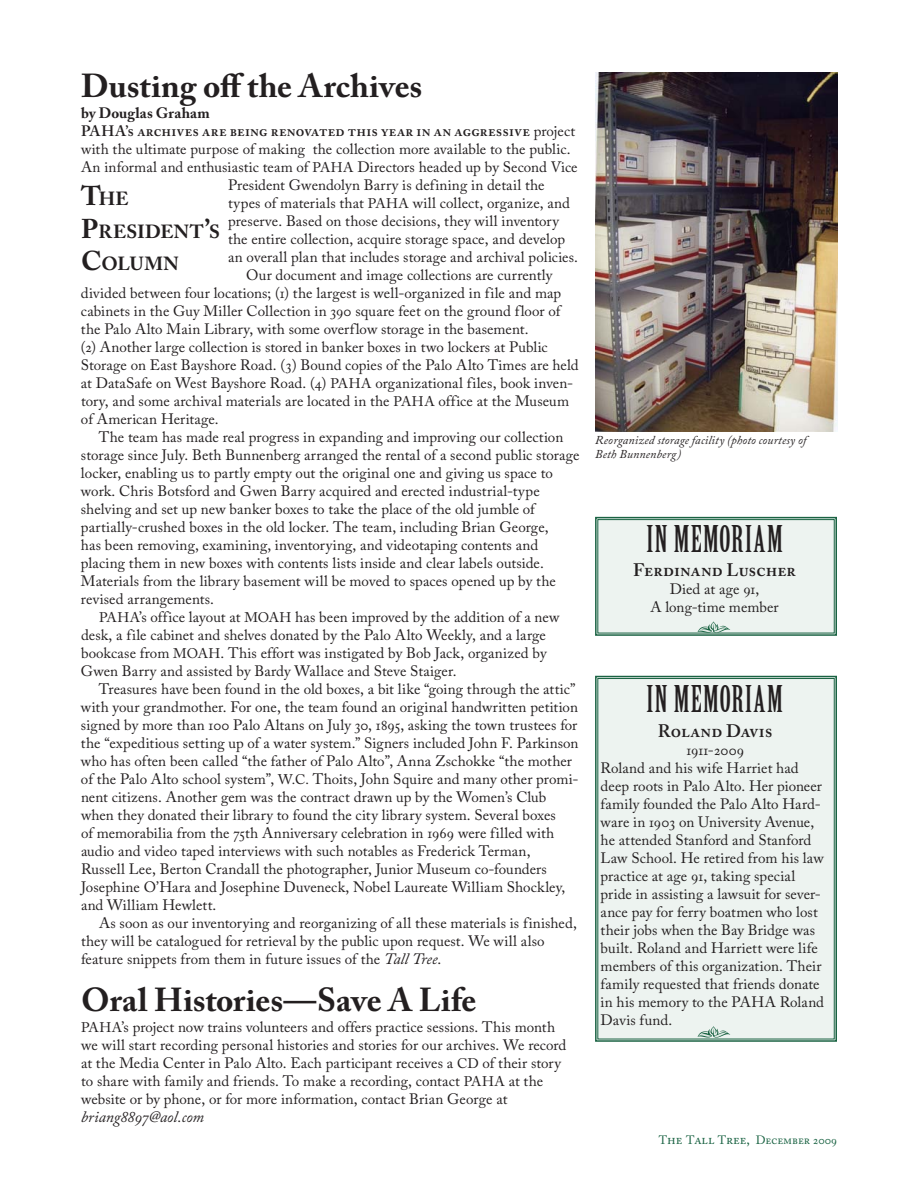
<style>
.page{position:relative;width:918px;height:1188px;background:#fff}
.page>*{position:absolute;margin:0;border:0;box-sizing:border-box;transform-origin:0 0}
.Subhead_A{font:36px "Birch Std";letter-spacing:.04em;color:#231f20}
.Large_Subhead{font:700 33px "Adobe Caslon Pro";color:#231f20}
.t1{font:700 18.9px/32.4px "Adobe Caslon Pro";letter-spacing:.01em;color:#231f20}
.Body_Text{font:600 18px "Adobe Caslon Pro";letter-spacing:.005em;color:#231f20}
.Body_Text-First{font:italic 15.75px "Adobe Caslon Pro";letter-spacing:.005em;color:#231f20}
.Body_Text-2{font:15px/18px "Adobe Caslon Pro";letter-spacing:.005em;color:#231f20}
.Body_Text-First-2{font:15px/18px "Adobe Caslon Pro";letter-spacing:.005em;color:#231f20}
.Body_Text-First-3{font:600 15px "Adobe Caslon Pro";letter-spacing:.02em;color:#231f20}
.Bylines{font:700 15px "Adobe Caslon Pro";letter-spacing:.01em;color:#231f20}
.Captions{font:italic 12px "Adobe Caslon Pro";letter-spacing:.015em;color:#231f20}
.t2{font:12px "Adobe Caslon Pro";color:#1a6343}
.s1{font-weight:400}
.s2{font-size:13.8px}
.s3{font-style:italic;font-size:15.75px}
.s4{font-size:27px}
.s5{font-size:13.5px}
</style>
<div class="page">
<svg style="left:595px;top:516px;width:242px;height:120px;background:#dfe9e5"></svg>
<img style="left:596px;top:72px;width:242px;height:359px">
<div style="left:595px;top:675px;width:242px;height:367px;background:#edf3f0"></div>
<div style="left:598px;top:678px;width:237px;height:361px;border:1px solid #1a6343"></div>
<svg style="left:698px;top:1026px;width:32px;height:12px"></svg>
<p class="Large_Subhead" style="left:81px;top:66px;width:343px">Dusting off the Archives</p>
<p class="Bylines" style="left:81px;top:104px;width:130px">by Douglas Graham</p>
<p class="Body_Text-First-3" style="left:81px;top:122px;width:496px">PAHA’s archives are being renovated this year in an aggressive <span class="s1">project</span></p>
<p class="Body_Text-First-2" style="left:81px;top:139px;width:491px">with the ultimate purpose of making the collection more available to the public.</p>
<p class="Body_Text-First-2" style="left:81px;top:157px;width:498px">An informal and enthusiastic team of <span class="s2">PAHA</span> Directors headed up by Second Vice</p>
<p class="Body_Text-First-2" style="left:228px;top:175px;width:318px">President Gwendolyn Barry is defining in detail the</p>
<p class="Body_Text-First-2" style="left:228px;top:193px;width:343px">types of materials that <span class="s2">PAHA</span> will collect, organize, and</p>
<p class="Body_Text-First-2" style="left:228px;top:211px;width:332px">preserve. Based on those decisions, they will inventory</p>
<p class="Body_Text-First-2" style="left:228px;top:229px;width:339px">the entire collection, acquire storage space, and develop</p>
<p class="Body_Text-First-2" style="left:228px;top:247px;width:351px">an overall plan that includes storage and archival policies.</p>
<p class="Body_Text-2" style="left:81px;top:265px;width:499px;text-indent:165px">Our document and image collections are currently divided between four locations; (1) the largest is well-organized in file and map cabinets in the Guy Miller Collection in 390 square feet on the ground floor of the Palo Alto Main Library, with some overflow storage in the basement.<br>(2) Another large collection is stored in banker boxes in two lockers at Public Storage on East Bayshore Road. (3) Bound copies of the Palo Alto Times are held at DataSafe on West Bayshore Road. (4) <span class="s2">PAHA</span> organizational files, book inven&shy;tory, and some archival materials are located in the <span class="s2">PAHA</span> office at the Museum of American Heritage.</p>
<p class="Body_Text-2" style="left:81px;top:427px;width:500px;text-indent:18px">The team has made real progress in expanding and improving our collection storage since July. Beth Bunnenberg arranged the rental of a second public storage locker, enabling us to partly empty out the original one and giving us space to work. Chris Botsford and Gwen Barry acquired and erected industrial-type shelving and set up new banker boxes to take the place of the old jumble of partially-crushed boxes in the old locker. The team, including Brian George,<br>has been removing, examining, inventorying, and videotaping contents and placing them in new boxes with contents lists inside and clear labels outside.<br>Materials from the library basement will be moved to spaces opened up by the revised arrangements.</p>
<p class="Body_Text-2" style="left:81px;top:607px;width:480px;text-indent:18px"><span class="s2">PAHA</span>’s office layout at <span class="s2">MOAH</span> has been improved by the addition of a new desk, a file cabinet and shelves donated by the Palo Alto Weekly, and a large bookcase from <span class="s2">MOAH</span>. This effort was instigated by Bob Jack, organized by Gwen Barry and assisted by Bardy Wallace and Steve Staiger.</p>
<p class="Body_Text-2" style="left:81px;top:679px;width:499px;text-indent:18px">Treasures have been found in the old boxes, a bit like “going through the attic” with your grandmother. For one, the team found an original handwritten petition signed by more than 100 Palo Altans on July 30, 1895, asking the town trustees for the “expeditious setting up of a water system.” Signers included John F. Parkinson who has often been called “the father of Palo Alto”, Anna Zschokke “the mother of the Palo Alto school system”, <span class="s2">W.C.</span> Thoits, John Squire and many other promi&shy;nent citizens. Another gem was the contract drawn up by the Women’s Club when they donated their library to found the city library system. Several boxes<br>of memorabilia from the 75th Anniversary celebration in 1969 were filled with audio and video taped interviews with such notables as Frederick Terman,<br>Russell Lee, Berton Crandall the photographer, Junior Museum co-founders Josephine O’Hara and Josephine Duveneck, Nobel Laureate William Shockley, and William Hewlett.</p>
<p class="Body_Text-2" style="left:81px;top:913px;width:498px;text-indent:18px">As soon as our inventorying and reorganizing of all these materials is finished, they will be catalogued for retrieval by the public upon request. We will also feature snippets from them in future issues of the <span class="s3">Tall Tree</span>.</p>
<p class="Large_Subhead" style="left:81px;top:980px;width:397px">Oral Histories—Save A Life</p>
<p class="Body_Text-First-2" style="left:81px;top:1017px;width:487px"><span class="s2">PAHA</span>’s project now trains volunteers and offers practice sessions. This month we will start recording personal histories and stories for our archives. We record at the Media Center in Palo Alto. Each participant receives a <span class="s2">CD</span> of their story to share with family and friends. To make a recording, contact <span class="s2">PAHA</span> at the website or by phone, or for more information, contact Brian George at</p>
<p class="Body_Text-First" style="left:81px;top:1107px;width:125px">briang8897@aol.com</p>
<p class="t1" style="left:81px;top:182px;width:140px"><span class="s4">T</span>HE<br><span class="s4">P</span>RESIDENT<span class="s4">’</span>S<br><span class="s4">C</span>OLUMN</p>
<p class="Captions" style="left:595px;top:433px;width:213px">Reorganized storage facility (photo courtesy of</p>
<p class="Captions" style="left:595px;top:447px;width:88px">Beth Bunnenberg)</p>
<p class="Subhead_A" style="left:646px;top:518px;width:138px">IN MEMORIAM</p>
<p class="Body_Text" style="left:633px;top:560px;width:164px">Ferdinand Luscher</p>
<p class="Body_Text-2" style="left:670px;top:580px;width:91px">Died at age 91,</p>
<p class="Body_Text-2" style="left:651px;top:598px;width:130px">A long-time member</p>
<p class="Subhead_A" style="left:647px;top:678px;width:138px">IN MEMORIAM</p>
<p class="Body_Text" style="left:658px;top:720px;width:116px">Roland Davis</p>
<p class="Body_Text-2" style="left:686px;top:741px;width:59px">1911-2009</p>
<p class="Body_Text-First-2" style="left:601px;top:759px;width:225px">Roland and his wife Harriet had deep roots in Palo Alto. Her pioneer family founded the Palo Alto Hard&shy;ware in 1903 on University Avenue, he attended Stanford and Stanford Law School. He retired from his law practice at age 91, taking special pride in assisting a lawsuit for sever&shy;ance pay for ferry boatmen who lost their jobs when the Bay Bridge was built. Roland and Harriett were life members of this organization. Their family requested that friends donate in his memory to the PAHA Roland Davis fund.</p>
<p class="t2" style="left:659px;top:1133px;width:180px">T<span class="s5">he</span> T<span class="s5">all</span> T<span class="s5">ree,</span> December 2009</p>
</div>
